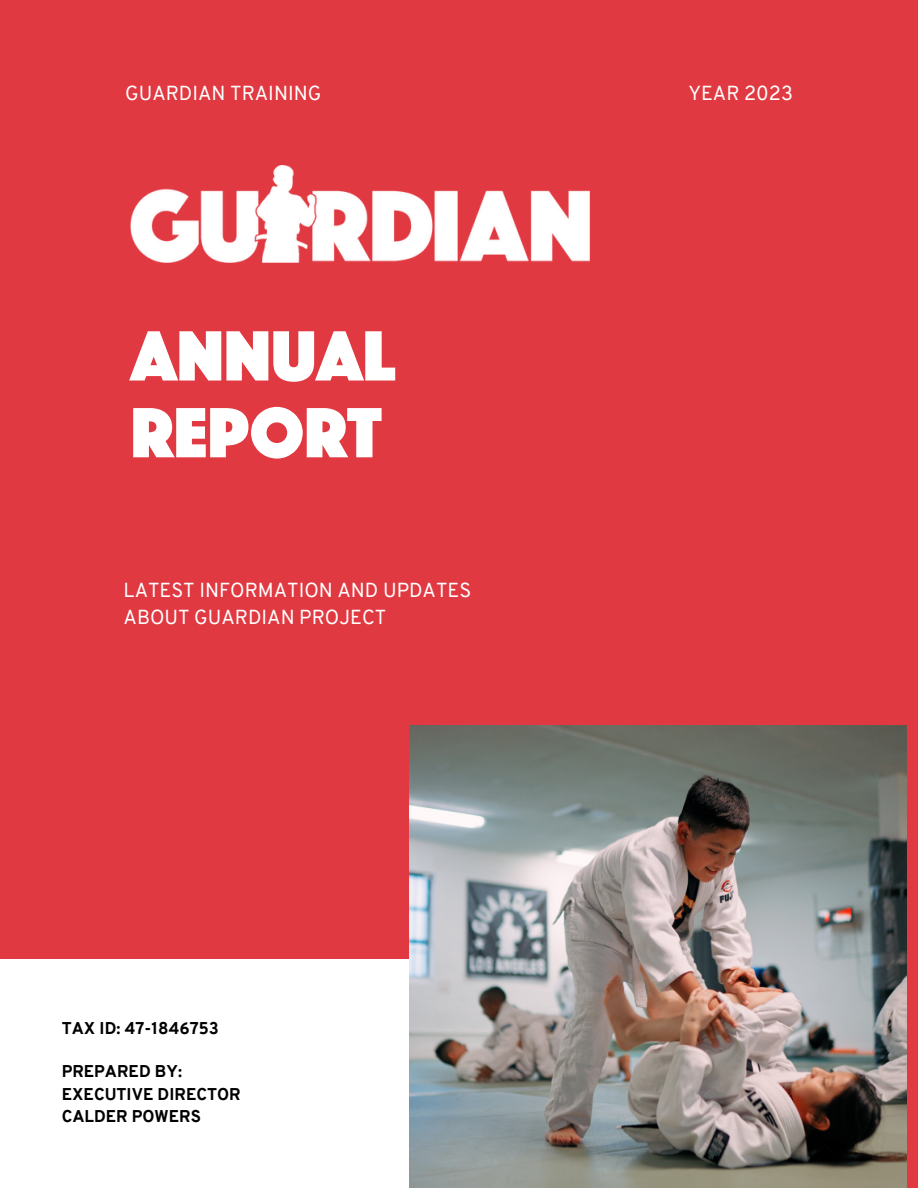
<style>
.page{position:relative;width:918px;height:1188px;background:#e13941}
.page>*{position:absolute;margin:0;border:0;box-sizing:border-box;transform-origin:0 0}
.t1{font:73.8px/76.8px "Phosphate Solid";color:#fff}
.t2{font:19.8px/27.5px "Overpass";color:#fff}
.t3{font:800 16.65px "Overpass";color:#000001}
</style>
<div class="page">
<div style="left:0;top:959px;width:721px;height:229px;background:#fff"></div>
<img style="left:409px;top:726px;width:498px;height:462px">
<img style="left:131px;top:165px;width:459px;height:97px">
<h2 class="t2" style="left:125px;top:81px;width:198px">GUARDIAN TRAINING</h2>
<p class="t2" style="left:688px;top:81px;width:106px">YEAR 2023</p>
<h1 class="t1" style="left:131px;top:317px;width:266px">ANNUAL<br>REPORT</h1>
<h2 class="t2" style="left:124px;top:578px;width:349px">LATEST INFORMATION AND UPDATES<br>ABOUT GUARDIAN PROJECT</h2>
<p class="t3" style="left:62px;top:1021px;width:158px">TAX ID: 47-1846753</p>
<p class="t3" style="left:62px;top:1065px;width:122px">PREPARED BY:</p>
<p class="t3" style="left:62px;top:1087px;width:180px">EXECUTIVE DIRECTOR</p>
<p class="t3" style="left:62px;top:1110px;width:141px">CALDER POWERS</p>
</div>
